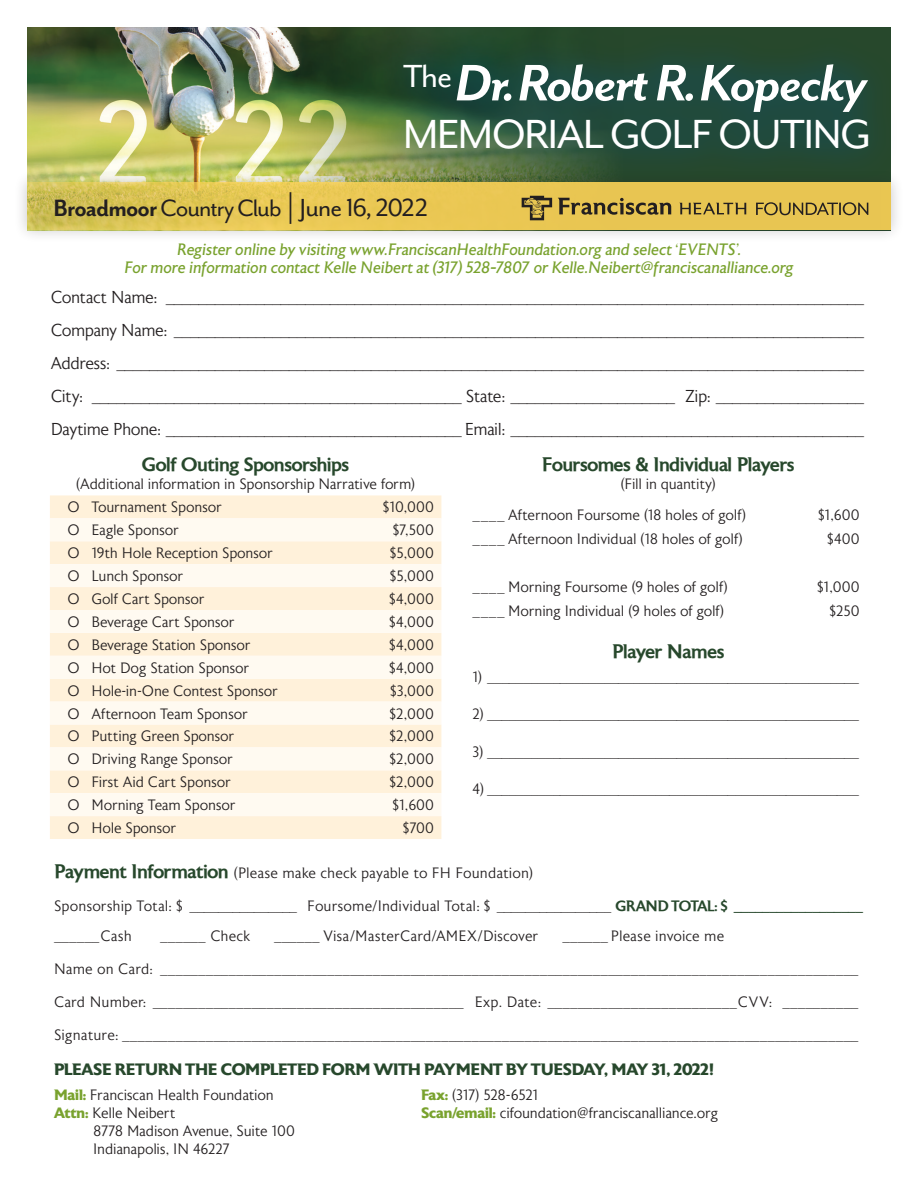
<style>
.page{position:relative;width:918px;height:1188px;background:#fff}
.page>*{position:absolute;margin:0;border:0;box-sizing:border-box;transform-origin:0 0}
.subheads{font:italic 700 59.1px "Mr Eaves San OT";letter-spacing:-.025em;color:#fff}
.subheads-2{font:46.8px "Mr Eaves San OT";letter-spacing:-.025em;color:#fff}
.subheads-3{font:27.3px "Mr Eaves San OT";letter-spacing:-.035em;color:#231f20}
.t1{font:500 19.5px "Astoria";letter-spacing:-.025em;color:#27482c}
.t2{font:300 17.25px "Astoria";letter-spacing:-.045em;color:#231f20}
.t3{font:italic 16.5px "Astoria";color:#79a22e}
.t4{font:700 16.5px "Astoria";letter-spacing:-.02em;color:#27482c}
.t5{font:300 15px "Astoria";letter-spacing:-.02em;color:#231f20}
.s1{font-weight:700}
.s2{font-size:40.5px}
.s3{font-size:28.5px}
.s4{font-weight:500;font-size:19.5px;color:#27482c}
.s5{font-weight:500;color:#27482c}
.s6{font-weight:700;color:#79a22e}
</style>
<div class="page">
<img style="left:27px;top:27px;width:252px;height:142px">
<svg style="left:279px;top:27px;width:346px;height:142px;background:#677c45"></svg>
<div style="left:50px;top:495px;width:391px;height:344px;background:#fff1da"></div>
<svg style="left:50px;top:518px;width:391px;height:298px;fill:#fffaf1"></svg>
<div style="left:13px;top:169px;width:892px;height:75px;background:#231f20;opacity:.25"></div>
<svg style="left:27px;top:183px;width:864px;height:47px;background:#e4c553"></svg>
<div style="left:372px;top:30px;width:529px;height:153px;background:#005696;opacity:.47"></div>
<svg style="left:756px;top:202px;width:112px;height:13px"></svg>
<svg style="left:522px;top:196px;width:30px;height:24px"></svg>
<svg style="left:558px;top:198px;width:113px;height:17px;background:#9f883f"></svg>
<svg style="left:679px;top:203px;width:67px;height:11px"></svg>
<p class="subheads" style="left:403px;top:51px;width:466px"><sup>The</sup>Dr. Robert R. Kopecky</p>
<p class="subheads-2" style="left:403px;top:109px;width:470px">MEMORIAL GOLF OUTING</p>
<p class="subheads-3" style="left:53px;top:193px;width:376px"><span class="s1">Broadmoor</span>Country Club <span class="s2">|</span> <span class="s3">June 16, 2022</span></p>
<p class="t3" style="left:177px;top:240px;width:565px">Register online by visiting www.FranciscanHealthFoundation.org and select ‘EVENTS’.</p>
<p class="t3" style="left:125px;top:258px;width:670px">For more information contact Kelle Neibert at (317) 528-7807 or Kelle.Neibert@franciscanalliance.org</p>
<p class="t2" style="left:51px;top:288px;width:815px">Contact Name: _____________________________________________________________________________________</p>
<p class="t2" style="left:51px;top:321px;width:815px">Company Name: ____________________________________________________________________________________</p>
<p class="t2" style="left:51px;top:354px;width:815px">Address: ___________________________________________________________________________________________</p>
<p class="t2" style="left:51px;top:387px;width:815px">City: _____________________________________________ State: ____________________ Zip: __________________</p>
<p class="t2" style="left:51px;top:420px;width:815px">Daytime Phone: ____________________________________ Email: ___________________________________________</p>
<p class="t1" style="left:542px;top:454px;width:254px">Foursomes &amp; Individual Players</p>
<p class="t5" style="left:620px;top:476px;width:97px">(Fill in quantity)</p>
<p class="t5" style="left:472px;top:507px;width:275px">____ Afternoon Foursome (18 holes of golf)</p>
<p class="t5" style="left:818px;top:507px;width:43px">$1,600</p>
<p class="t5" style="left:472px;top:531px;width:272px">____ Afternoon Individual (18 holes of golf)</p>
<p class="t5" style="left:827px;top:531px;width:34px">$400</p>
<p class="t5" style="left:472px;top:579px;width:257px">____ Morning Foursome (9 holes of golf)</p>
<p class="t5" style="left:817px;top:579px;width:44px">$1,000</p>
<p class="t5" style="left:472px;top:603px;width:253px">____ Morning Individual (9 holes of golf)</p>
<p class="t5" style="left:829px;top:603px;width:32px">$250</p>
<p class="t1" style="left:612px;top:641px;width:114px">Player Names</p>
<p class="t5" style="left:472px;top:669px;width:388px">1) ___________________________________________________</p>
<p class="t5" style="left:472px;top:706px;width:388px">2) ___________________________________________________</p>
<p class="t5" style="left:472px;top:744px;width:388px">3) ___________________________________________________</p>
<p class="t5" style="left:472px;top:781px;width:388px">4) ___________________________________________________</p>
<p class="t1" style="left:142px;top:454px;width:209px">Golf Outing Sponsorships</p>
<p class="t5" style="left:76px;top:476px;width:341px">(Additional information in Sponsorship Narrative form)</p>
<p class="t5" style="left:68px;top:499px;width:156px">O Tournament Sponsor</p>
<p class="t5" style="left:383px;top:499px;width:53px">$10,000</p>
<p class="t5" style="left:68px;top:522px;width:113px">O Eagle Sponsor</p>
<p class="t5" style="left:392px;top:522px;width:43px">$7,500</p>
<p class="t5" style="left:68px;top:545px;width:207px">O 19th Hole Reception Sponsor</p>
<p class="t5" style="left:390px;top:545px;width:46px">$5,000</p>
<p class="t5" style="left:68px;top:568px;width:117px">O Lunch Sponsor</p>
<p class="t5" style="left:390px;top:568px;width:46px">$5,000</p>
<p class="t5" style="left:68px;top:591px;width:139px">O Golf Cart Sponsor</p>
<p class="t5" style="left:389px;top:591px;width:47px">$4,000</p>
<p class="t5" style="left:68px;top:614px;width:169px">O Beverage Cart Sponsor</p>
<p class="t5" style="left:389px;top:614px;width:47px">$4,000</p>
<p class="t5" style="left:68px;top:637px;width:185px">O Beverage Station Sponsor</p>
<p class="t5" style="left:389px;top:637px;width:47px">$4,000</p>
<p class="t5" style="left:68px;top:660px;width:183px">O Hot Dog Station Sponsor</p>
<p class="t5" style="left:389px;top:660px;width:47px">$4,000</p>
<p class="t5" style="left:68px;top:682px;width:212px">O Hole-in-One Contest Sponsor</p>
<p class="t5" style="left:390px;top:682px;width:46px">$3,000</p>
<p class="t5" style="left:68px;top:705px;width:182px">O Afternoon Team Sponsor</p>
<p class="t5" style="left:389px;top:705px;width:46px">$2,000</p>
<p class="t5" style="left:68px;top:728px;width:168px">O Putting Green Sponsor</p>
<p class="t5" style="left:389px;top:728px;width:46px">$2,000</p>
<p class="t5" style="left:68px;top:751px;width:167px">O Driving Range Sponsor</p>
<p class="t5" style="left:389px;top:751px;width:46px">$2,000</p>
<p class="t5" style="left:68px;top:774px;width:165px">O First Aid Cart Sponsor</p>
<p class="t5" style="left:389px;top:774px;width:46px">$2,000</p>
<p class="t5" style="left:68px;top:797px;width:170px">O Morning Team Sponsor</p>
<p class="t5" style="left:392px;top:797px;width:43px">$1,600</p>
<p class="t5" style="left:68px;top:820px;width:110px">O Hole Sponsor</p>
<p class="t5" style="left:403px;top:820px;width:33px">$700</p>
<p class="t5" style="left:54px;top:865px;width:481px"><span class="s4">Payment Information</span> (Please make check payable to FH Foundation)</p>
<p class="t5" style="left:54px;top:898px;width:810px">Sponsorship Total: $ _______________ Foursome/Individual Total: $ ________________ <span class="s5">GRAND TOTAL: $ __________________</span></p>
<p class="t5" style="left:54px;top:928px;width:79px">______Cash</p>
<p class="t5" style="left:160px;top:928px;width:92px">______ Check</p>
<p class="t5" style="left:274px;top:928px;width:266px">______ Visa/MasterCard/AMEX/Discover</p>
<p class="t5" style="left:563px;top:928px;width:163px">______ Please invoice me</p>
<p class="t5" style="left:54px;top:961px;width:806px">Name on Card: ____________________________________________________________________________________________</p>
<p class="t5" style="left:54px;top:994px;width:806px">Card Number: _________________________________________ Exp. Date: _________________________CVV: __________</p>
<p class="t5" style="left:54px;top:1027px;width:806px">Signature: _________________________________________________________________________________________________</p>
<p class="t4" style="left:54px;top:1060px;width:662px">PLEASE RETURN THE COMPLETED FORM WITH PAYMENT BY TUESDAY, MAY 31, 2022!</p>
<p class="t5" style="left:54px;top:1087px;width:221px"><span class="s6">Mail:</span> Franciscan Health Foundation</p>
<p class="t5" style="left:54px;top:1105px;width:123px"><span class="s6">Attn:</span> Kelle Neibert</p>
<p class="t5" style="left:93px;top:1123px;width:203px">8778 Madison Avenue, Suite 100</p>
<p class="t5" style="left:93px;top:1141px;width:138px">Indianapolis, IN 46227</p>
<p class="t5" style="left:421px;top:1087px;width:119px"><span class="s6">Fax:</span> (317) 528-6521</p>
<p class="t5" style="left:421px;top:1105px;width:299px"><span class="s6">Scan/email:</span> cifoundation@franciscanalliance.org</p>
</div>
